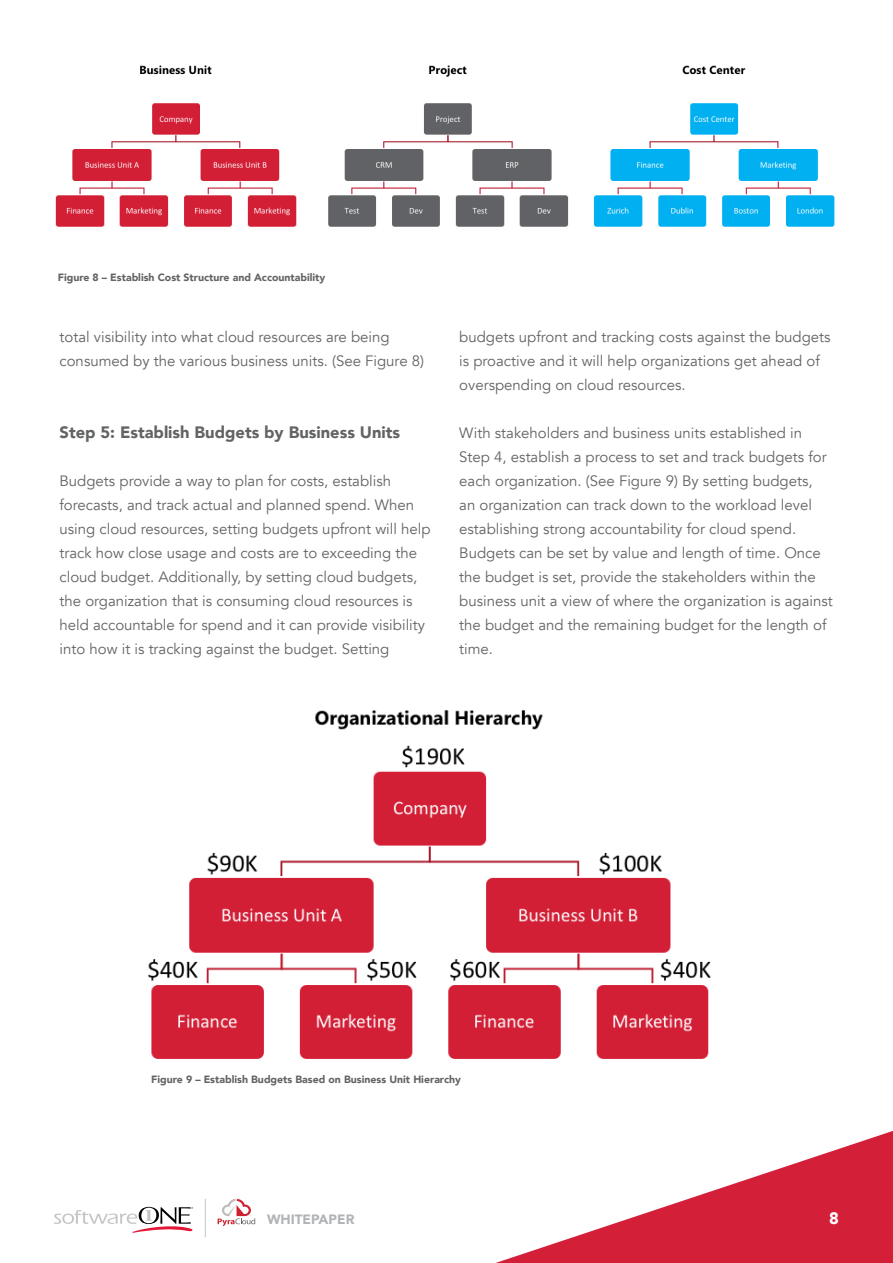
<style>
.page{position:relative;width:893px;height:1263px;background:#fff}
.page>*{position:absolute;margin:0;border:0;box-sizing:border-box;transform-origin:0 0}
.t1{font:900 16.5px "Avenir";color:#626365}
.t2{font:900 16.5px "Avenir";color:#fff}
.t3{font:15px/24px "Avenir";color:#626365}
.t4{font:900 13.5px "Avenir";color:#b0b4b6}
.t5{font:900 10.5px "Avenir";color:#626365}
</style>
<div class="page">
<svg style="left:496px;top:1131px;width:397px;height:132px"></svg>
<svg style="left:54px;top:1207px;width:139px;height:26px"></svg>
<hr style="left:205px;top:1199px;width:1px;height:38px;background:#c2c4c6">
<svg style="left:218px;top:1199px;width:37px;height:27px"></svg>
<img style="left:55px;top:65px;width:780px;height:162px">
<img style="left:147px;top:710px;width:564px;height:349px">
<p class="t5" style="left:58px;top:268px;width:269px">Figure 8 – Establish Cost Structure and Accountability</p>
<p class="t3" style="left:60px;top:325px;width:366px">total visibility into what cloud resources are being consumed by the various business units. (See Figure 8)</p>
<p class="t1" style="left:60px;top:418px;width:342px">Step 5: Establish Budgets by Business Units</p>
<p class="t3" style="left:60px;top:469px;width:373px">Budgets provide a way to plan for costs, establish forecasts, and track actual and planned spend. When using cloud resources, setting budgets upfront will help track how close usage and costs are to exceeding the cloud budget. Additionally, by setting cloud budgets, the organization that is consuming cloud resources is held accountable for spend and it can provide visibility into how it is tracking against the budget. Setting</p>
<p class="t3" style="left:459px;top:325px;width:373px">budgets upfront and tracking costs against the budgets is proactive and it will help organizations get ahead of overspending on cloud resources.</p>
<p class="t3" style="left:459px;top:421px;width:375px">With stakeholders and business units established in Step 4, establish a process to set and track budgets for each organization. (See Figure 9) By setting budgets,<br>an organization can track down to the workload level establishing strong accountability for cloud spend.<br>Budgets can be set by value and length of time. Once the budget is set, provide the stakeholders within the business unit a view of where the organization is against the budget and the remaining budget for the length of time.</p>
<p class="t5" style="left:151px;top:1071px;width:311px">Figure 9 – Establish Budgets Based on Business Unit Hierarchy</p>
<p class="t4" style="left:267px;top:1208px;width:89px">WHITEPAPER</p>
<p class="t2" style="left:829px;top:1204px;width:11px">8</p>
</div>
